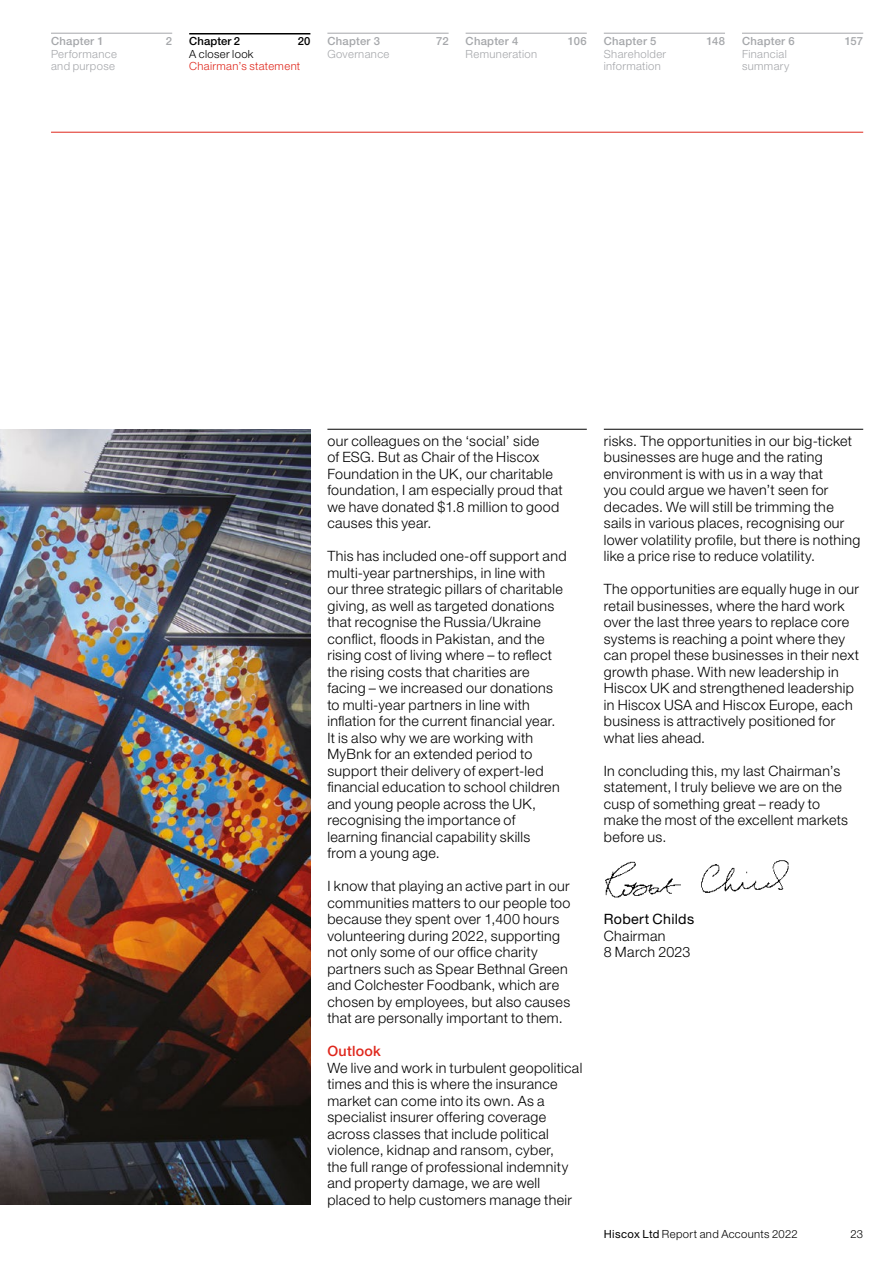
<style>
.page{position:relative;width:893px;height:1263px;background:#fff}
.page>*{position:absolute;margin:0;border:0;box-sizing:border-box;transform-origin:0 0}
.t1{font:300 14.25px/16.5px "Helvetica Neue LT Std";letter-spacing:.025em;color:#000}
.t2{font:14.25px "Helvetica Neue LT Std";letter-spacing:.025em;color:#000}
.t3{font:500 14.25px "Helvetica Neue LT Std";letter-spacing:.02em;color:#df271c}
.t4{font:300 11.25px/12.3px "Helvetica Neue LT Std";letter-spacing:.035em;color:#a5a7aa}
.t5{font:500 11.25px "Helvetica Neue LT Std";letter-spacing:.025em;color:#a5a7aa}
.t6{font:300 11.25px "Helvetica Neue LT Std";letter-spacing:.03em;color:#000}
.t7{font:300 11.25px "Helvetica Neue LT Std";letter-spacing:.035em;color:#df271c}
.t8{font:500 11.25px "Helvetica Neue LT Std";letter-spacing:.015em;color:#000}
.s1{font-weight:400}
</style>
<div class="page">
<img style="left:0;top:429px;width:310px;height:775px">
<hr style="left:327px;top:429px;width:260px;height:1px;background:#000">
<hr style="left:604px;top:429px;width:259px;height:1px;background:#000">
<img style="left:605px;top:860px;width:184px;height:38px">
<hr style="left:327px;top:33px;width:122px;height:1px;background:#a5a7aa">
<hr style="left:466px;top:33px;width:121px;height:1px;background:#a5a7aa">
<hr style="left:604px;top:33px;width:121px;height:1px;background:#a5a7aa">
<hr style="left:742px;top:33px;width:121px;height:1px;background:#a5a7aa">
<hr style="left:189px;top:33px;width:121px;height:2px;background:#000">
<hr style="left:51px;top:33px;width:121px;height:1px;background:#a5a7aa">
<hr style="left:51px;top:132px;width:812px;height:1px;background:#df271c">
<p class="t5" style="left:51px;top:35px;width:54px">Chapter 1</p>
<p class="t5" style="left:166px;top:35px;width:8px">2</p>
<p class="t4" style="left:51px;top:47px;width:68px">Performance and purpose</p>
<p class="t8" style="left:189px;top:35px;width:52px">Chapter 2</p>
<p class="t8" style="left:298px;top:35px;width:14px">20</p>
<p class="t6" style="left:189px;top:47px;width:66px">A closer look</p>
<p class="t7" style="left:189px;top:59px;width:113px">Chairman’s statement</p>
<p class="t5" style="left:327px;top:35px;width:54px">Chapter 3</p>
<p class="t5" style="left:436px;top:35px;width:14px">72</p>
<p class="t4" style="left:327px;top:47px;width:64px">Governance</p>
<p class="t5" style="left:466px;top:35px;width:54px">Chapter 4</p>
<p class="t5" style="left:568px;top:35px;width:20px">106</p>
<p class="t4" style="left:466px;top:47px;width:73px">Remuneration</p>
<p class="t5" style="left:604px;top:35px;width:54px">Chapter 5</p>
<p class="t5" style="left:706px;top:35px;width:20px">148</p>
<p class="t4" style="left:604px;top:47px;width:64px">Shareholder information</p>
<p class="t5" style="left:742px;top:35px;width:54px">Chapter 6</p>
<p class="t5" style="left:845px;top:35px;width:20px">157</p>
<p class="t4" style="left:742px;top:47px;width:49px">Financial summary</p>
<p class="t1" style="left:327px;top:432px;width:237px">our colleagues on the ‘social’ side<br>of ESG. But as Chair of the Hiscox<br>Foundation in the UK, our charitable foundation, I am especially proud that we have donated $1.8 million to good causes this year.</p>
<p class="t1" style="left:327px;top:547px;width:241px">This has included one-off support and multi-year partnerships, in line with our three strategic pillars of charitable giving, as well as targeted donations that recognise the Russia/Ukraine conflict, floods in Pakistan, and the rising cost of living where – to reflect the rising costs that charities are facing – we increased our donations to multi-year partners in line with inflation for the current financial year.<br>It is also why we are working with MyBnk for an extended period to support their delivery of expert-led financial education to school children and young people across the UK, recognising the importance of learning financial capability skills<br>from a young age.</p>
<p class="t1" style="left:327px;top:877px;width:245px">I know that playing an active part in our communities matters to our people too because they spent over 1,400 hours volunteering during 2022, supporting not only some of our office charity partners such as Spear Bethnal Green and Colchester Foodbank, which are chosen by employees, but also causes that are personally important to them.</p>
<p class="t3" style="left:327px;top:1042px;width:55px">Outlook</p>
<p class="t1" style="left:327px;top:1059px;width:256px">We live and work in turbulent geopolitical times and this is where the insurance market can come into its own. As a specialist insurer offering coverage across classes that include political violence, kidnap and ransom, cyber,<br>the full range of professional indemnity and property damage, we are well placed to help customers manage their</p>
<p class="t1" style="left:604px;top:432px;width:258px">risks. The opportunities in our big-ticket businesses are huge and the rating environment is with us in a way that<br>you could argue we haven’t seen for decades. We will still be trimming the sails in various places, recognising our lower volatility profile, but there is nothing like a price rise to reduce volatility.</p>
<p class="t1" style="left:604px;top:580px;width:257px">The opportunities are equally huge in our retail businesses, where the hard work over the last three years to replace core systems is reaching a point where they can propel these businesses in their next growth phase. With new leadership in Hiscox UK and strengthened leadership in Hiscox USA and Hiscox Europe, each business is attractively positioned for what lies ahead.</p>
<p class="t1" style="left:604px;top:762px;width:246px">In concluding this, my last Chairman’s statement, I truly believe we are on the cusp of something great – ready to make the most of the excellent markets before us.</p>
<p class="t2" style="left:604px;top:910px;width:92px">Robert Childs</p>
<p class="t1" style="left:604px;top:927px;width:88px">Chairman<br>8 March 2023</p>
<p class="t6" style="left:604px;top:1227px;width:195px"><span class="s1">Hiscox Ltd</span> Report and Accounts 2022</p>
<p class="t6" style="left:850px;top:1227px;width:14px">23</p>
</div>
